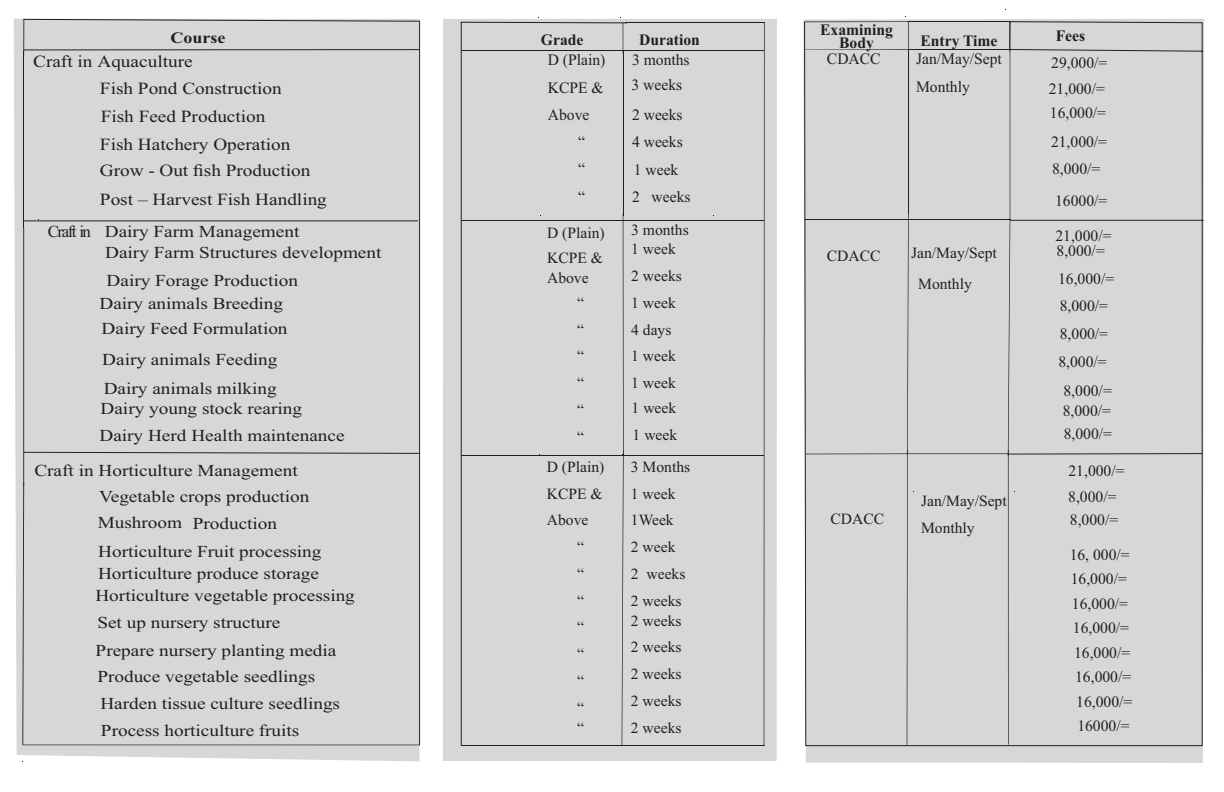
<style>
.page{position:relative;width:1224px;height:792px;background:#fff}
.page>*{position:absolute;margin:0;border:0;box-sizing:border-box;transform-origin:0 0}
.t1{font:17.1px/27.6px "Times New Roman";color:#231f20;scale:1.13 1}
.t2{font:16.7px/27px "Times New Roman";color:#231f20;scale:1.15 1}
.t3{font:15.9px/27.3px "Times New Roman";color:#231f20}
.t4{font:700 15.9px/12.6px "Times New Roman";color:#231f20;text-align:center}
.t5{font:700 15.9px "Times New Roman";color:#231f20;scale:1.13 1}
.t6{font:15.6px/26.8px "Times New Roman";color:#231f20}
.s1{font-size:16.8px}
</style>
<div class="page">
<div style="left:14px;top:19px;width:406px;height:742px;background:#d6d7d9"></div>
<div style="left:443px;top:19px;width:334px;height:742px;background:#d6d7d9"></div>
<svg style="left:803px;top:19px;width:401px;height:744px;fill:#d6d7d9"></svg>
<hr style="left:461px;top:50px;width:162px;height:1px;background:#231f20">
<hr style="left:623px;top:50px;width:141px;height:1px;background:#231f20">
<hr style="left:23px;top:52px;width:1px;height:176px;background:#231f20">
<hr style="left:623px;top:51px;width:1px;height:164px;background:#231f20">
<svg style="left:764px;top:24px;width:1px;height:722px"></svg>
<hr style="left:461px;top:221px;width:303px;height:1px;background:#231f20">
<hr style="left:23px;top:228px;width:1px;height:259px;background:#231f20">
<hr style="left:461px;top:455px;width:303px;height:1px;background:#231f20">
<hr style="left:461px;top:746px;width:303px;height:1px;background:#231f20">
<svg style="left:622px;top:213px;width:2px;height:534px"></svg>
<svg style="left:491px;top:746px;width:14px;height:1px"></svg>
<div style="left:22px;top:483px;width:398px;height:263px;background:#d6d7d9"></div>
<hr style="left:625px;top:23px;width:140px;height:1px;background:#231f20">
<hr style="left:23px;top:19px;width:1px;height:36px;background:#231f20">
<hr style="left:623px;top:23px;width:1px;height:31px;background:#231f20">
<svg style="left:23px;top:49px;width:396px;height:3px"></svg>
<svg style="left:23px;top:19px;width:397px;height:3px"></svg>
<svg style="left:461px;top:17px;width:166px;height:6px"></svg>
<hr style="left:419px;top:21px;width:1px;height:724px;background:#231f20">
<hr style="left:461px;top:22px;width:1px;height:724px;background:#231f20">
<div style="left:804px;top:21px;width:399px;height:725px;background:#d6d7d9"></div>
<hr style="left:23px;top:221px;width:395px;height:1px;background:#231f20">
<div style="left:1007px;top:214px;width:196px;height:531px;background:#d6d7d9"></div>
<svg style="left:24px;top:452px;width:396px;height:2px"></svg>
<p class="t5" style="left:171px;top:32px;width:50px">Course</p>
<p class="t1" style="left:100px;top:49px;width:170px;text-indent:-67px">Craft in Aquaculture<br>Fish Pond Construction<br>Fish Feed Production<br>Fish Hatchery Operation</p>
<p class="t1" style="left:100px;top:157px;width:202px;line-height:29.3px">Grow - Out fish Production<br>Post – Harvest Fish Handling</p>
<p class="t2" style="left:105px;top:223px;width:242px;line-height:20.2px;text-indent:-58px"><span class="s1">Craft in</span> Dairy Farm Management<br>Dairy Farm Structures development</p>
<p class="t2" style="left:99px;top:271px;width:174px;line-height:22.2px;text-indent:7px">Dairy Forage Production<br>Dairy animals Breeding</p>
<p class="t2" style="left:102px;top:315px;width:163px;line-height:30.2px">Dairy Feed Formulation<br>Dairy animals Feeding<br>Dairy animals milking</p>
<p class="t2" style="left:99px;top:397px;width:215px">Dairy young stock rearing<br>Dairy Herd Health maintenance</p>
<p class="t2" style="left:98px;top:459px;width:196px;text-indent:-63px">Craft in Horticulture Management<br>Vegetable crops production<br>Mushroom Production<br>Horticulture Fruit processing</p>
<p class="t2" style="left:95px;top:564px;width:227px;line-height:22px">Horticulture produce storage<br>Horticulture vegetable processing</p>
<p class="t2" style="left:96px;top:609px;width:211px;line-height:28.9px">Set up nursery structure<br>Prepare nursery planting media</p>
<p class="t2" style="left:97px;top:664px;width:213px">Produce vegetable seedlings<br>Harden tissue culture seedlings<br>Process horticulture fruits</p>
<p class="t4" style="left:541px;top:35px;width:44px">Grade</p>
<p class="t4" style="left:639px;top:35px;width:62px">Duration</p>
<p class="t3" style="left:632px;top:71px;width:53px;line-height:30px">3 weeks<br>2 weeks</p>
<p class="t3" style="left:632px;top:130px;width:60px">4 weeks<br>1 week<br>2 weeks</p>
<p class="t3" style="left:548px;top:48px;width:59px;text-align:justify">D (Plain)<br>KCPE &amp; Above</p>
<p class="t3" style="left:578px;top:130px;width:8px;text-align:justify">“ “ “</p>
<p class="t3" style="left:632px;top:48px;width:59px">3 months</p>
<p class="t6" style="left:547px;top:221px;width:59px;line-height:25.2px">D (Plain)<br>KCPE &amp;</p>
<p class="t6" style="left:547px;top:267px;width:43px;line-height:24.6px;text-align:right">Above “</p>
<p class="t6" style="left:577px;top:317px;width:8px;text-align:justify">“ “ “ “ “</p>
<p class="t6" style="left:547px;top:455px;width:59px;text-align:justify">D (Plain)<br>KCPE &amp; Above</p>
<p class="t6" style="left:577px;top:535px;width:8px;text-align:justify">“ “ “ “ “ “ “</p>
<p class="t6" style="left:577px;top:716px;width:8px">“</p>
<p class="t6" style="left:631px;top:221px;width:59px;line-height:19.4px">3 months<br>1 week</p>
<p class="t6" style="left:631px;top:264px;width:52px">2 weeks<br>1 week<br>4 days<br>1 week<br>1 week</p>
<p class="t6" style="left:632px;top:395px;width:47px;line-height:27.6px">1 week<br>1 week</p>
<p class="t6" style="left:631px;top:455px;width:61px">3 Months<br>1 week<br>1Week<br>2 week<br>2 weeks<br>2 weeks</p>
<p class="t6" style="left:631px;top:608px;width:52px;text-align:justify">2 weeks 2 weeks 2 weeks 2 weeks 2 weeks</p>
<p class="t4" style="left:820px;top:25px;width:74px">Examining<br>Body</p>
<p class="t4" style="left:921px;top:36px;width:79px">Entry Time</p>
<p class="t4" style="left:1056px;top:31px;width:31px">Fees</p>
<p class="t3" style="left:916px;top:47px;width:87px">Jan/May/Sept<br>Monthly</p>
<p class="t3" style="left:827px;top:47px;width:55px">CDACC</p>
<p class="t3" style="left:1049px;top:52px;width:60px;line-height:25.1px">29,000/=<br>21,000/=<br>16,000/=</p>
<p class="t3" style="left:1051px;top:130px;width:58px;line-height:26.7px">21,000/=<br>8,000/=</p>
<p class="t3" style="left:1055px;top:185px;width:58px;line-height:34.9px">16000/=<br>21,000/=</p>
<p class="t3" style="left:1057px;top:239px;width:59px">8,000/=<br>16,000/=<br>8,000/=</p>
<p class="t3" style="left:1058px;top:321px;width:51px;line-height:27.8px">8,000/=<br>8,000/=</p>
<p class="t3" style="left:1063px;top:383px;width:51px;line-height:19.6px">8,000/=<br>8,000/=</p>
<p class="t3" style="left:1064px;top:421px;width:50px">8,000/=</p>
<p class="t3" style="left:1068px;top:459px;width:58px;line-height:25.8px">21,000/=<br>8,000/=</p>
<p class="t3" style="left:1070px;top:504px;width:61px;line-height:34.8px">8,000/=<br>16, 000/=</p>
<p class="t3" style="left:1071px;top:568px;width:63px;line-height:24.5px;text-align:center">16,000/=<br>16,000/=<br>16,000/=<br>16,000/=<br>16,000/=<br>16,000/=<br>16000/=</p>
<p class="t6" style="left:827px;top:244px;width:55px">CDACC</p>
<p class="t6" style="left:918px;top:239px;width:80px;line-height:30.4px;text-indent:-7px">Jan/May/Sept<br>Monthly</p>
<p class="t6" style="left:921px;top:489px;width:87px">Jan/May/Sept<br>Monthly</p>
<p class="t6" style="left:830px;top:507px;width:55px">CDACC</p>
</div>
